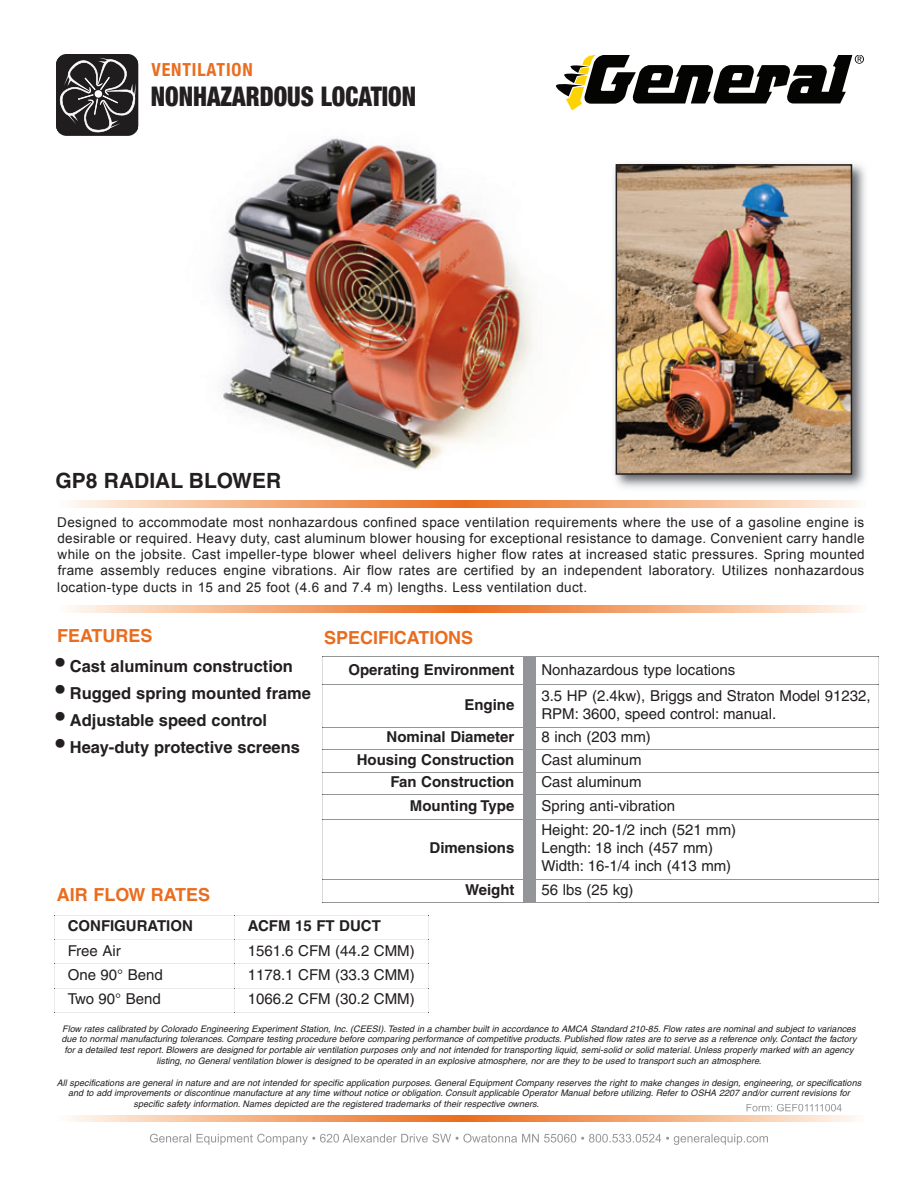
<style>
.page{position:relative;width:918px;height:1188px;background:#fff}
.page>*{position:absolute;margin:0;border:0;box-sizing:border-box;transform-origin:0 0}
.t1{font:900 condensed 27px "Helvetica Neue";color:#231f20;scale:.9 1}
.t2{font:700 21px "Helvetica";color:#231f20}
.t3{font:700 18px "Helvetica";color:#ea6d1f}
.t4{font:700 condensed 18px "Helvetica Neue";letter-spacing:.05em;color:#ea6d1f}
.t5{font:700 16.5px "Helvetica";color:#231f20}
.t6{font:15px/18px "Helvetica";color:#231f20}
.t7{font:700 15px "Helvetica";color:#231f20}
.t8{font:13.5px/16.2px "Arial";letter-spacing:.03em;color:#231f20;text-align:justify}
.t9{font:italic 9px/10.8px "Helvetica";letter-spacing:.005em;color:#231f20;text-align:center}
.s1{font-size:27px}
</style>
<div class="page">
<img style="left:220px;top:137px;width:314px;height:334px">
<svg style="left:150px;top:1134px;width:58px;height:9px"></svg>
<img style="left:614px;top:163px;width:252px;height:325px">
<img style="left:619px;top:167px;width:230px;height:305px">
<div style="left:616px;top:164px;width:236px;height:311px;border:2px solid #231f20"></div>
<svg style="left:556px;top:56px;width:308px;height:55px"></svg>
<svg style="left:56px;top:54px;width:82px;height:82px;background:#454344"></svg>
<svg style="left:69px;top:1115px;width:787px;height:7px;background:#f4af80"></svg>
<svg style="left:747px;top:1104px;width:76px;height:7px"></svg>
<svg style="left:71px;top:501px;width:787px;height:7px;background:#f4af80"></svg>
<svg style="left:71px;top:606px;width:787px;height:7px;background:#f4af80"></svg>
<svg style="left:324px;top:657px;width:554px;height:245px"></svg>
<hr style="left:323px;top:685px;width:1px;height:42px;background:#939598">
<hr style="left:323px;top:820px;width:1px;height:59px;background:#939598">
<hr style="left:878px;top:685px;width:1px;height:42px;background:#939598">
<hr style="left:878px;top:820px;width:1px;height:59px;background:#939598">
<hr style="left:323px;top:656px;width:555px;height:1px;background:#939598">
<hr style="left:323px;top:685px;width:555px;height:1px;background:#939598">
<svg style="left:878px;top:656px;width:1px;height:30px"></svg>
<hr style="left:323px;top:727px;width:555px;height:1px;background:#939598">
<hr style="left:323px;top:749px;width:555px;height:1px;background:#939598">
<hr style="left:323px;top:772px;width:555px;height:1px;background:#939598">
<hr style="left:323px;top:794px;width:555px;height:1px;background:#939598">
<hr style="left:323px;top:819px;width:555px;height:1px;background:#939598">
<svg style="left:878px;top:727px;width:1px;height:93px"></svg>
<hr style="left:323px;top:879px;width:555px;height:1px;background:#939598">
<hr style="left:323px;top:902px;width:555px;height:1px;background:#939598">
<svg style="left:878px;top:879px;width:1px;height:24px"></svg>
<div style="left:523px;top:656px;width:12px;height:246px;background:#939598"></div>
<hr style="left:54px;top:915px;width:180px;height:1px;background:#939598">
<hr style="left:234px;top:915px;width:194px;height:1px;background:#939598">
<hr style="left:54px;top:939px;width:180px;height:1px;background:#939598">
<hr style="left:234px;top:939px;width:194px;height:1px;background:#939598">
<hr style="left:54px;top:964px;width:180px;height:1px;background:#939598">
<hr style="left:234px;top:964px;width:194px;height:1px;background:#939598">
<hr style="left:54px;top:988px;width:180px;height:1px;background:#939598">
<hr style="left:234px;top:988px;width:194px;height:1px;background:#939598">
<hr style="left:54px;top:1013px;width:180px;height:1px;background:#939598">
<hr style="left:234px;top:1013px;width:194px;height:1px;background:#939598">
<svg style="left:54px;top:915px;width:1px;height:99px"></svg>
<svg style="left:234px;top:915px;width:1px;height:99px"></svg>
<svg style="left:428px;top:915px;width:1px;height:98px"></svg>
<h3 class="t4" style="left:152px;top:58px;width:103px">VENTILATION</h3>
<h1 class="t1" style="left:151px;top:80px;width:296px">NONHAZARDOUS LOCATION</h1>
<h2 class="t2" style="left:56px;top:467px;width:227px">GP8 RADIAL BLOWER</h2>
<p class="t8" style="left:57px;top:514px;width:809px">Designed to accommodate most nonhazardous confined space ventilation requirements where the use of a gasoline engine is desirable or required. Heavy duty, cast aluminum blower housing for exceptional resistance to damage. Convenient carry handle while on the jobsite. Cast impeller-type blower wheel delivers higher flow rates at increased static pressures. Spring mounted frame assembly reduces engine vibrations. Air flow rates are certified by an independent laboratory. Utilizes nonhazardous location-type ducts in 15 and 25 foot (4.6 and 7.4 m) lengths. Less ventilation duct.</p>
<h3 class="t3" style="left:57px;top:624px;width:97px">FEATURES</h3>
<h3 class="t3" style="left:324px;top:627px;width:151px">SPECIFICATIONS</h3>
<h3 class="t5" style="left:55px;top:656px;width:239px"><span class="s1">•</span> Cast aluminum construction</h3>
<h3 class="t5" style="left:55px;top:683px;width:257px"><span class="s1">•</span> Rugged spring mounted frame</h3>
<h3 class="t5" style="left:55px;top:710px;width:213px"><span class="s1">•</span> Adjustable speed control</h3>
<h3 class="t5" style="left:55px;top:737px;width:246px"><span class="s1">•</span> Heay-duty protective screens</h3>
<h3 class="t7" style="left:348px;top:660px;width:167px">Operating Environment</h3>
<h3 class="t6" style="left:541px;top:660px;width:195px">Nonhazardous type locations</h3>
<h3 class="t7" style="left:464px;top:695px;width:51px">Engine</h3>
<h3 class="t6" style="left:541px;top:687px;width:331px">3.5 HP (2.4kw), Briggs and Straton Model 91232,<br>RPM: 3600, speed control: manual.</h3>
<h3 class="t7" style="left:387px;top:728px;width:129px">Nominal Diameter</h3>
<h3 class="t6" style="left:541px;top:728px;width:111px">8 inch (203 mm)</h3>
<h3 class="t7" style="left:357px;top:750px;width:159px">Housing Construction</h3>
<h3 class="t6" style="left:541px;top:750px;width:102px">Cast aluminum</h3>
<h3 class="t7" style="left:390px;top:773px;width:126px">Fan Construction</h3>
<h3 class="t6" style="left:541px;top:773px;width:102px">Cast aluminum</h3>
<h3 class="t7" style="left:410px;top:796px;width:106px">Mounting Type</h3>
<h3 class="t6" style="left:541px;top:797px;width:135px">Spring anti-vibration</h3>
<h3 class="t7" style="left:430px;top:839px;width:86px">Dimensions</h3>
<h3 class="t6" style="left:541px;top:821px;width:196px">Height: 20-1/2 inch (521 mm)<br>Length: 18 inch (457 mm)<br>Width: 16-1/4 inch (413 mm)</h3>
<h3 class="t3" style="left:57px;top:883px;width:155px">AIR FLOW RATES</h3>
<h3 class="t7" style="left:465px;top:880px;width:51px">Weight</h3>
<h3 class="t6" style="left:542px;top:880px;width:93px">56 lbs (25 kg)</h3>
<h3 class="t7" style="left:68px;top:917px;width:127px">CONFIGURATION</h3>
<h3 class="t7" style="left:248px;top:917px;width:135px">ACFM 15 FT DUCT</h3>
<h3 class="t6" style="left:68px;top:941px;width:55px">Free Air</h3>
<h3 class="t6" style="left:248px;top:941px;width:168px">1561.6 CFM (44.2 CMM)</h3>
<h3 class="t6" style="left:68px;top:966px;width:97px">One 90° Bend</h3>
<h3 class="t6" style="left:248px;top:966px;width:168px">1178.1 CFM (33.3 CMM)</h3>
<h3 class="t6" style="left:68px;top:990px;width:95px">Two 90° Bend</h3>
<h3 class="t6" style="left:248px;top:990px;width:168px">1066.2 CFM (30.2 CMM)</h3>
<p class="t9" style="left:61px;top:1023px;width:797px">Flow rates calibrated by Colorado Engineering Experiment Station, Inc. (CEESI). Tested in a chamber built in accordance to AMCA Standard 210-85. Flow rates are nominal and subject to variances due to normal manufacturing tolerances. Compare testing procedure before comparing performance of competitive products. Published flow rates are to serve as a reference only. Contact the factory for a detailed test report. Blowers are designed for portable air ventilation purposes only and not intended for transporting liquid, semi-solid or solid material. Unless properly marked with an agency listing, no General ventilation blower is designed to be operated in an explosive atmosphere, nor are they to be used to transport such an atmosphere.</p>
<p class="t9" style="left:57px;top:1077px;width:806px">All specifications are general in nature and are not intended for specific application purposes. General Equipment Company reserves the right to make changes in design, engineering, or specifications</p>
<p class="t9" style="left:68px;top:1088px;width:783px">and to add improvements or discontinue manufacture at any time without notice or obligation. Consult applicable Operator Manual before utilizing. Refer to OSHA 2207 and/or current revisions for</p>
<p class="t9" style="left:134px;top:1099px;width:407px">specific safety information. Names depicted are the registered trademarks of their respective owners.</p>
</div>
